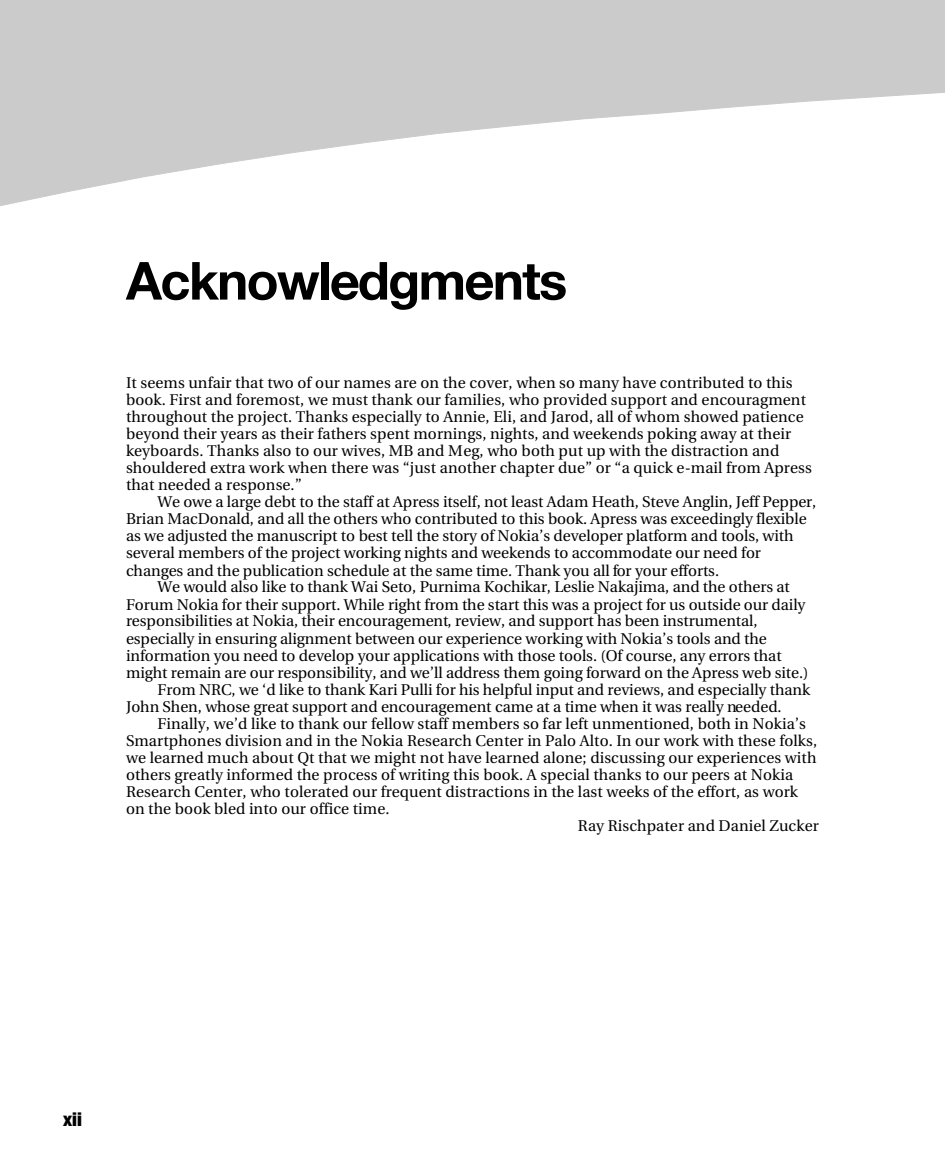
<style>
.page{position:relative;width:945px;height:1166px;background:#fff}
.page>*{position:absolute;margin:0;border:0;box-sizing:border-box;transform-origin:0 0}
.t1{font:700 52.5px "Helvetica Neue";letter-spacing:-.03em;color:#000}
.t2{font:900 condensed 18.9px "Helvetica Neue";color:#000}
.t3{font:15.58px "Utopia";letter-spacing:-.005em;color:#000}
</style>
<div class="page">
<svg style="left:0;top:0;width:945px;height:206px;fill:#cbcbcb"></svg>
<p class="t1" style="left:126px;top:248px;width:443px">Acknowledgments</p>
<p class="t3" style="left:126px;top:376px;width:668px">It seems unfair that two of our names are on the cover, when so many have contributed to this</p>
<p class="t3" style="left:126px;top:393px;width:682px">book. First and foremost, we must thank our families, who provided support and encouragment</p>
<p class="t3" style="left:126px;top:410px;width:679px">throughout the project. Thanks especially to Annie, Eli, and Jarod, all of whom showed patience</p>
<p class="t3" style="left:126px;top:427px;width:667px">beyond their years as their fathers spent mornings, nights, and weekends poking away at their</p>
<p class="t3" style="left:126px;top:444px;width:655px">keyboards. Thanks also to our wives, MB and Meg, who both put up with the distraction and</p>
<p class="t3" style="left:126px;top:461px;width:687px">shouldered extra work when there was “just another chapter due” or “a quick e-mail from Apress</p>
<p class="t3" style="left:126px;top:479px;width:178px">that needed a response.”</p>
<p class="t3" style="left:157px;top:495px;width:660px">We owe a large debt to the staff at Apress itself, not least Adam Heath, Steve Anglin, Jeff Pepper,</p>
<p class="t3" style="left:126px;top:513px;width:682px">Brian MacDonald, and all the others who contributed to this book. Apress was exceedingly flexible</p>
<p class="t3" style="left:126px;top:529px;width:669px">as we adjusted the manuscript to best tell the story of Nokia’s developer platform and tools, with</p>
<p class="t3" style="left:126px;top:547px;width:636px">several members of the project working nights and weekends to accommodate our need for</p>
<p class="t3" style="left:126px;top:564px;width:595px">changes and the publication schedule at the same time. Thank you all for your efforts.</p>
<p class="t3" style="left:157px;top:581px;width:634px">We would also like to thank Wai Seto, Purnima Kochikar, Leslie Nakajima, and the others at</p>
<p class="t3" style="left:126px;top:598px;width:681px">Forum Nokia for their support. While right from the start this was a project for us outside our daily</p>
<p class="t3" style="left:126px;top:615px;width:633px">responsibilities at Nokia, their encouragement, review, and support has been instrumental,</p>
<p class="t3" style="left:126px;top:632px;width:642px">especially in ensuring alignment between our experience working with Nokia’s tools and the</p>
<p class="t3" style="left:126px;top:649px;width:657px">information you need to develop your applications with those tools. (Of course, any errors that</p>
<p class="t3" style="left:126px;top:666px;width:684px">might remain are our responsibility, and we’ll address them going forward on the Apress web site.)</p>
<p class="t3" style="left:157px;top:683px;width:654px">From NRC, we ‘d like to thank Kari Pulli for his helpful input and reviews, and especially thank</p>
<p class="t3" style="left:126px;top:700px;width:657px">John Shen, whose great support and encouragement came at a time when it was really needed.</p>
<p class="t3" style="left:157px;top:717px;width:650px">Finally, we’d like to thank our fellow staff members so far left unmentioned, both in Nokia’s</p>
<p class="t3" style="left:126px;top:734px;width:693px">Smartphones division and in the Nokia Research Center in Palo Alto. In our work with these folks,</p>
<p class="t3" style="left:126px;top:751px;width:692px">we learned much about Qt that we might not have learned alone; discussing our experiences with</p>
<p class="t3" style="left:126px;top:768px;width:669px">others greatly informed the process of writing this book. A special thanks to our peers at Nokia</p>
<p class="t3" style="left:126px;top:786px;width:674px">Research Center, who tolerated our frequent distractions in the last weeks of the effort, as work</p>
<p class="t3" style="left:126px;top:802px;width:265px">on the book bled into our office time.</p>
<p class="t3" style="left:578px;top:820px;width:242px">Ray Rischpater and Daniel Zucker</p>
<p class="t2" style="left:63px;top:1107px;width:21px">xii</p>
</div>
